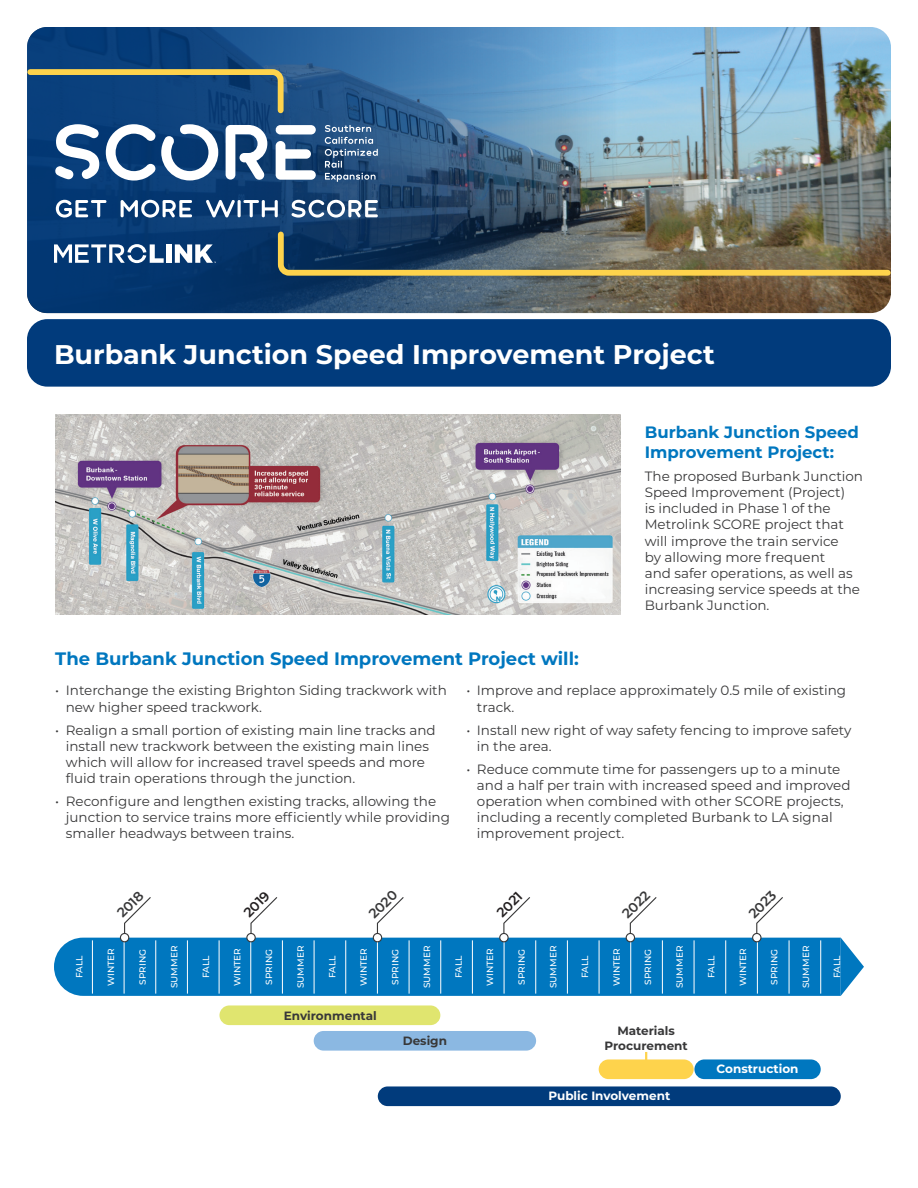
<style>
.page{position:relative;width:918px;height:1188px;background:#fff}
.page>*{position:absolute;margin:0;border:0;box-sizing:border-box;transform-origin:0 0}
.t1{font:700 27px "Montserrat";color:#fff}
.t2{font:700 18px "Montserrat";color:#0077bf}
.t3{font:700 16.5px/19.8px "Montserrat";color:#0077bf}
.t4{font:13.5px/16.2px "Montserrat";color:#383839}
.t5{font:600 13.5px "Montserrat";color:#383839}
.t6{font:600 13.5px "Montserrat";color:#231f20}
.t7{font:700 12px/14.4px "Montserrat";color:#383839;text-align:center}
.t8{font:700 12px "Montserrat";color:#fff}
.t9{font:500 9px "Montserrat";color:#fff}
</style>
<div class="page">
<img style="left:55px;top:414px;width:566px;height:201px">
<div style="left:27px;top:319px;width:864px;height:68px;background:#013b7c;border-radius:20px"></div>
<img style="left:617px;top:27px;width:274px;height:286px">
<svg style="left:27px;top:27px;width:590px;height:286px;background:#2f5b87"></svg>
<svg style="left:27px;top:66px;width:260px;height:50px;background:#2d5576"></svg>
<img style="left:275px;top:229px;width:616px;height:50px">
<svg style="left:56px;top:200px;width:50px;height:18px"></svg>
<svg style="left:121px;top:200px;width:71px;height:18px"></svg>
<svg style="left:206px;top:200px;width:72px;height:17px"></svg>
<svg style="left:292px;top:200px;width:86px;height:18px"></svg>
<svg style="left:106px;top:124px;width:49px;height:57px"></svg>
<svg style="left:161px;top:124px;width:57px;height:56px"></svg>
<svg style="left:276px;top:141px;width:40px;height:39px"></svg>
<svg style="left:275px;top:125px;width:41px;height:9px"></svg>
<svg style="left:226px;top:125px;width:41px;height:55px"></svg>
<svg style="left:55px;top:124px;width:44px;height:55px"></svg>
<svg style="left:325px;top:125px;width:53px;height:57px;background:#496c92"></svg>
<div style="left:167px;top:244px;width:5px;height:19px;background:#fff"></div>
<svg style="left:54px;top:244px;width:110px;height:19px"></svg>
<svg style="left:175px;top:244px;width:41px;height:19px"></svg>
<div style="left:54px;top:938px;width:787px;height:58px;background:#0077bf"></div>
<svg style="left:841px;top:938px;width:23px;height:58px"></svg>
<hr style="left:92px;top:940px;width:1px;height:54px;background:#fff">
<hr style="left:219px;top:940px;width:1px;height:54px;background:#fff">
<hr style="left:345px;top:940px;width:1px;height:54px;background:#fff">
<hr style="left:472px;top:940px;width:1px;height:54px;background:#fff">
<hr style="left:599px;top:940px;width:1px;height:54px;background:#fff">
<hr style="left:757px;top:940px;width:1px;height:54px;background:#fff">
<hr style="left:124px;top:940px;width:1px;height:54px;background:#fff">
<hr style="left:250px;top:940px;width:1px;height:54px;background:#fff">
<hr style="left:377px;top:940px;width:1px;height:54px;background:#fff">
<hr style="left:504px;top:940px;width:1px;height:54px;background:#fff">
<hr style="left:630px;top:940px;width:1px;height:54px;background:#fff">
<hr style="left:662px;top:940px;width:1px;height:54px;background:#fff">
<hr style="left:789px;top:940px;width:1px;height:54px;background:#fff">
<hr style="left:155px;top:940px;width:1px;height:54px;background:#fff">
<hr style="left:282px;top:940px;width:1px;height:54px;background:#fff">
<hr style="left:409px;top:940px;width:1px;height:54px;background:#fff">
<hr style="left:535px;top:940px;width:1px;height:54px;background:#fff">
<hr style="left:694px;top:940px;width:1px;height:54px;background:#fff">
<hr style="left:187px;top:940px;width:1px;height:54px;background:#fff">
<hr style="left:314px;top:940px;width:1px;height:54px;background:#fff">
<hr style="left:440px;top:940px;width:1px;height:54px;background:#fff">
<hr style="left:567px;top:940px;width:1px;height:54px;background:#fff">
<hr style="left:725px;top:940px;width:1px;height:54px;background:#fff">
<hr style="left:820px;top:940px;width:1px;height:54px;background:#fff">
<svg style="left:124px;top:897px;width:27px;height:38px"></svg>
<div style="left:120px;top:933px;width:9px;height:9px;background:#fff;border-radius:50%"></div>
<div style="left:120px;top:933px;width:9px;height:9px;border:1px solid #383839;border-radius:50%"></div>
<svg style="left:250px;top:897px;width:28px;height:37px"></svg>
<div style="left:247px;top:933px;width:8px;height:9px;background:#fff;border-radius:50%"></div>
<div style="left:246px;top:933px;width:10px;height:9px;border:1px solid #383839;border-radius:50%"></div>
<svg style="left:376px;top:897px;width:28px;height:38px"></svg>
<div style="left:373px;top:933px;width:9px;height:9px;background:#fff;border-radius:50%"></div>
<div style="left:373px;top:933px;width:9px;height:9px;border:1px solid #383839;border-radius:50%"></div>
<svg style="left:503px;top:897px;width:27px;height:37px"></svg>
<div style="left:500px;top:933px;width:8px;height:9px;background:#fff;border-radius:50%"></div>
<div style="left:499px;top:933px;width:10px;height:9px;border:1px solid #383839;border-radius:50%"></div>
<svg style="left:629px;top:897px;width:28px;height:38px"></svg>
<div style="left:626px;top:933px;width:9px;height:9px;background:#fff;border-radius:50%"></div>
<div style="left:626px;top:933px;width:9px;height:9px;border:1px solid #383839;border-radius:50%"></div>
<svg style="left:756px;top:897px;width:27px;height:37px"></svg>
<div style="left:753px;top:933px;width:8px;height:9px;background:#fff;border-radius:50%"></div>
<div style="left:752px;top:933px;width:10px;height:9px;border:1px solid #383839;border-radius:50%"></div>
<div style="left:219px;top:1005px;width:221px;height:20px;background:#e0e56f;border-radius:10px"></div>
<div style="left:314px;top:1031px;width:222px;height:20px;background:#8bb8e2;border-radius:10px"></div>
<div style="left:694px;top:1059px;width:127px;height:20px;background:#0077bf;border-radius:10px"></div>
<div style="left:378px;top:1086px;width:463px;height:20px;background:#013b7c;border-radius:10px"></div>
<div style="left:599px;top:1059px;width:95px;height:20px;background:#fed34c;border-radius:10px"></div>
<hr style="left:645px;top:1052px;width:2px;height:23px;background:#fed34c">
<h1 class="t1" style="left:54px;top:335px;width:662px">Burbank Junction Speed Improvement Project</h1>
<p class="t3" style="left:645px;top:422px;width:216px">Burbank Junction Speed<br>Improvement Project:</p>
<p class="t4" style="left:645px;top:468px;width:220px">The proposed Burbank Junction<br>Speed Improvement (Project)<br>is included in Phase 1 of the<br>Metrolink SCORE project that will improve the train service<br>by allowing more frequent<br>and safer operations, as well as increasing service speeds at the<br>Burbank Junction.</p>
<h2 class="t2" style="left:55px;top:646px;width:525px">The Burbank Junction Speed Improvement Project will:</h2>
<p class="t4" style="left:66px;top:682px;width:383px;text-indent:-11px">• Interchange the existing Brighton Siding trackwork with new higher speed trackwork.</p>
<p class="t4" style="left:66px;top:721px;width:371px;text-indent:-11px">• Realign a small portion of existing main line tracks and install new trackwork between the existing main lines which will allow for increased travel speeds and more fluid train operations through the junction.</p>
<p class="t4" style="left:66px;top:793px;width:386px;text-indent:-11px">• Reconfigure and lengthen existing tracks, allowing the junction to service trains more efficiently while providing smaller headways between trains.</p>
<p class="t4" style="left:477px;top:682px;width:371px;text-indent:-11px">• Improve and replace approximately 0.5 mile of existing track.</p>
<p class="t4" style="left:477px;top:721px;width:376px;text-indent:-11px">• Install new right of way safety fencing to improve safety in the area.</p>
<p class="t4" style="left:477px;top:760px;width:375px;text-indent:-11px">• Reduce commute time for passengers up to a minute and a half per train with increased speed and improved operation when combined with other SCORE projects, including a recently completed Burbank to LA signal improvement project.</p>
<p class="t5" style="left:113px;top:908px;width:32px;rotate:-45deg">2018</p>
<p class="t6" style="left:239px;top:908px;width:32px;rotate:-45deg">2019</p>
<p class="t5" style="left:365px;top:909px;width:35px;rotate:-45deg">2020</p>
<p class="t6" style="left:492px;top:908px;width:31px;rotate:-45deg">2021</p>
<p class="t5" style="left:618px;top:909px;width:34px;rotate:-45deg">2022</p>
<p class="t5" style="left:744px;top:909px;width:34px;rotate:-45deg">2023</p>
<p class="t9" style="left:136px;top:985px;width:37px;rotate:-90deg">SPRING</p>
<p class="t9" style="left:168px;top:988px;width:44px;rotate:-90deg">SUMMER</p>
<p class="t9" style="left:263px;top:985px;width:37px;rotate:-90deg">SPRING</p>
<p class="t9" style="left:294px;top:988px;width:44px;rotate:-90deg">SUMMER</p>
<p class="t9" style="left:389px;top:985px;width:37px;rotate:-90deg">SPRING</p>
<p class="t9" style="left:421px;top:988px;width:44px;rotate:-90deg">SUMMER</p>
<p class="t9" style="left:515px;top:985px;width:37px;rotate:-90deg">SPRING</p>
<p class="t9" style="left:547px;top:988px;width:44px;rotate:-90deg">SUMMER</p>
<p class="t9" style="left:642px;top:985px;width:37px;rotate:-90deg">SPRING</p>
<p class="t9" style="left:673px;top:988px;width:44px;rotate:-90deg">SUMMER</p>
<p class="t9" style="left:768px;top:985px;width:37px;rotate:-90deg">SPRING</p>
<p class="t9" style="left:800px;top:988px;width:44px;rotate:-90deg">SUMMER</p>
<p class="t7" style="left:284px;top:1008px;width:94px">Environmental</p>
<p class="t7" style="left:403px;top:1033px;width:46px">Design</p>
<p class="t7" style="left:605px;top:1023px;width:85px">Materials<br>Procurement</p>
<p class="t8" style="left:717px;top:1060px;width:83px">Construction</p>
<p class="t8" style="left:548px;top:1088px;width:123px">Public Involvement</p>
<p class="t9" style="left:105px;top:986px;width:39px;rotate:-90deg">WINTER</p>
<p class="t9" style="left:231px;top:986px;width:39px;rotate:-90deg">WINTER</p>
<p class="t9" style="left:357px;top:986px;width:39px;rotate:-90deg">WINTER</p>
<p class="t9" style="left:484px;top:986px;width:39px;rotate:-90deg">WINTER</p>
<p class="t9" style="left:610px;top:986px;width:39px;rotate:-90deg">WINTER</p>
<p class="t9" style="left:737px;top:986px;width:39px;rotate:-90deg">WINTER</p>
<p class="t9" style="left:73px;top:978px;width:24px;rotate:-90deg">FALL</p>
<p class="t9" style="left:200px;top:978px;width:24px;rotate:-90deg">FALL</p>
<p class="t9" style="left:326px;top:978px;width:24px;rotate:-90deg">FALL</p>
<p class="t9" style="left:452px;top:978px;width:24px;rotate:-90deg">FALL</p>
<p class="t9" style="left:579px;top:978px;width:24px;rotate:-90deg">FALL</p>
<p class="t9" style="left:705px;top:978px;width:24px;rotate:-90deg">FALL</p>
<p class="t9" style="left:831px;top:978px;width:24px;rotate:-90deg">FALL</p>
</div>
